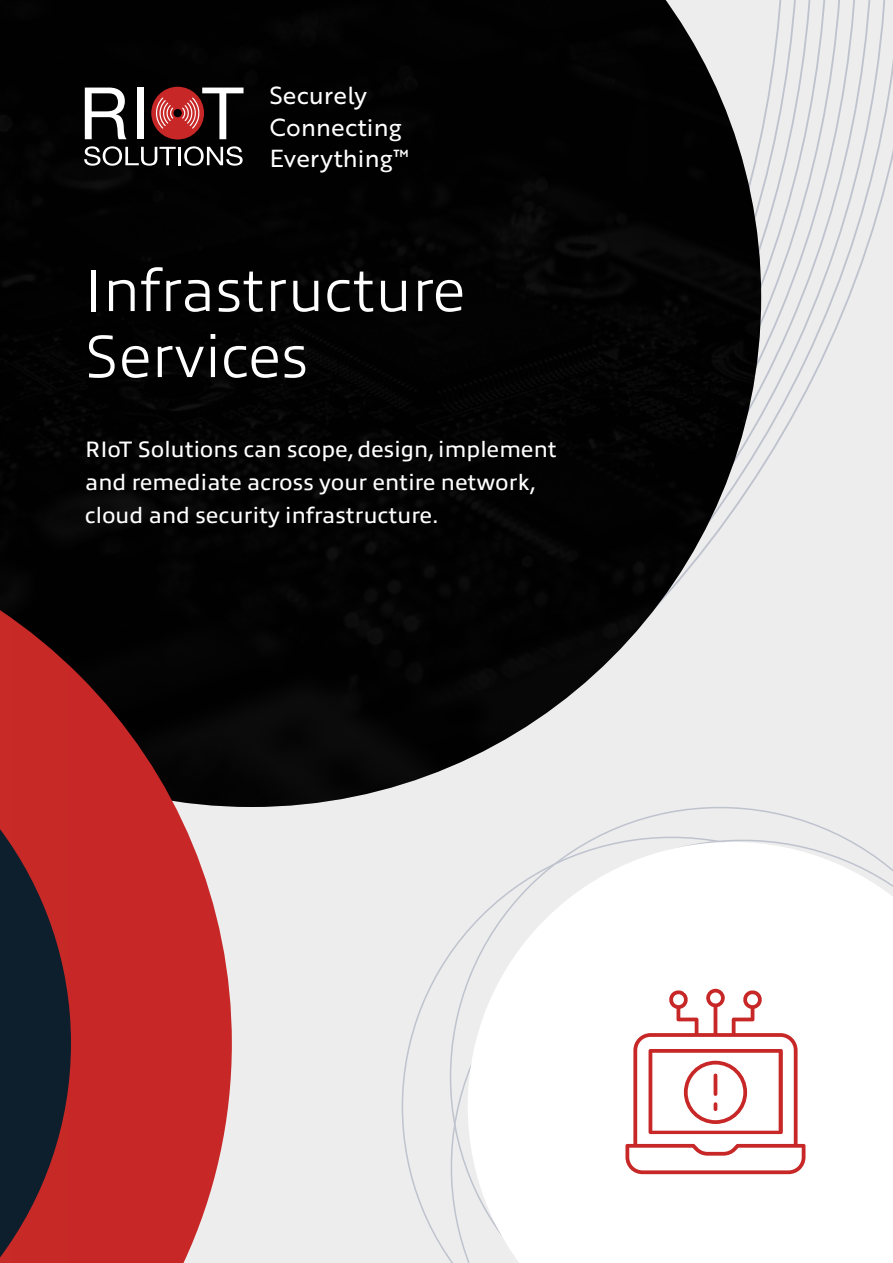
<style>
.page{position:relative;width:893px;height:1263px;background:#ededed}
.page>*{position:absolute;margin:0;border:0;box-sizing:border-box;transform-origin:0 0}
.t1{font:300 60px/66px "Allumi Std";letter-spacing:.01em;color:#fff}
.t2{font:24px/31.5px "Brother 1816 Regular";letter-spacing:.01em;color:#fff}
.t3{font:22.5px/33px "Allumi Std";letter-spacing:.01em;color:#fff}
</style>
<div class="page">
<svg style="left:401px;top:809px;width:452px;height:454px"></svg>
<svg style="left:468px;top:842px;width:425px;height:421px;background:#fcfcfc"></svg>
<svg style="left:761px;top:0;width:132px;height:470px"></svg>
<img style="left:0;top:0;width:761px;height:807px">
<svg style="left:84px;top:146px;width:92px;height:20px;background:#494949"></svg>
<hr style="left:178px;top:147px;width:3px;height:18px;background:#fff">
<svg style="left:184px;top:146px;width:59px;height:20px"></svg>
<svg style="left:85px;top:88px;width:42px;height:51px;background:#707070"></svg>
<div style="left:137px;top:88px;width:7px;height:51px;background:#fff"></div>
<svg style="left:151px;top:87px;width:53px;height:52px"></svg>
<svg style="left:154px;top:88px;width:90px;height:51px;background:#7b3c3c"></svg>
<svg style="left:0;top:610px;width:232px;height:244px;background:#701f1f"></svg>
<svg style="left:0;top:854px;width:232px;height:384px;background:#9d2f32"></svg>
<div style="left:0;top:1238px;width:195px;height:25px;background:#c72827"></div>
<svg style="left:623px;top:986px;width:185px;height:190px;background:#f4d8d8"></svg>
<p class="t2" style="left:270px;top:79px;width:140px">Securely<br>Connecting<br>Everything™</p>
<h1 class="t1" style="left:85px;top:258px;width:382px">Infrastructure<br>Services</h1>
<p class="t3" style="left:85px;top:433px;width:473px">RIoT Solutions can scope, design, implement and remediate across your entire network, cloud and security infrastructure.</p>
</div>
